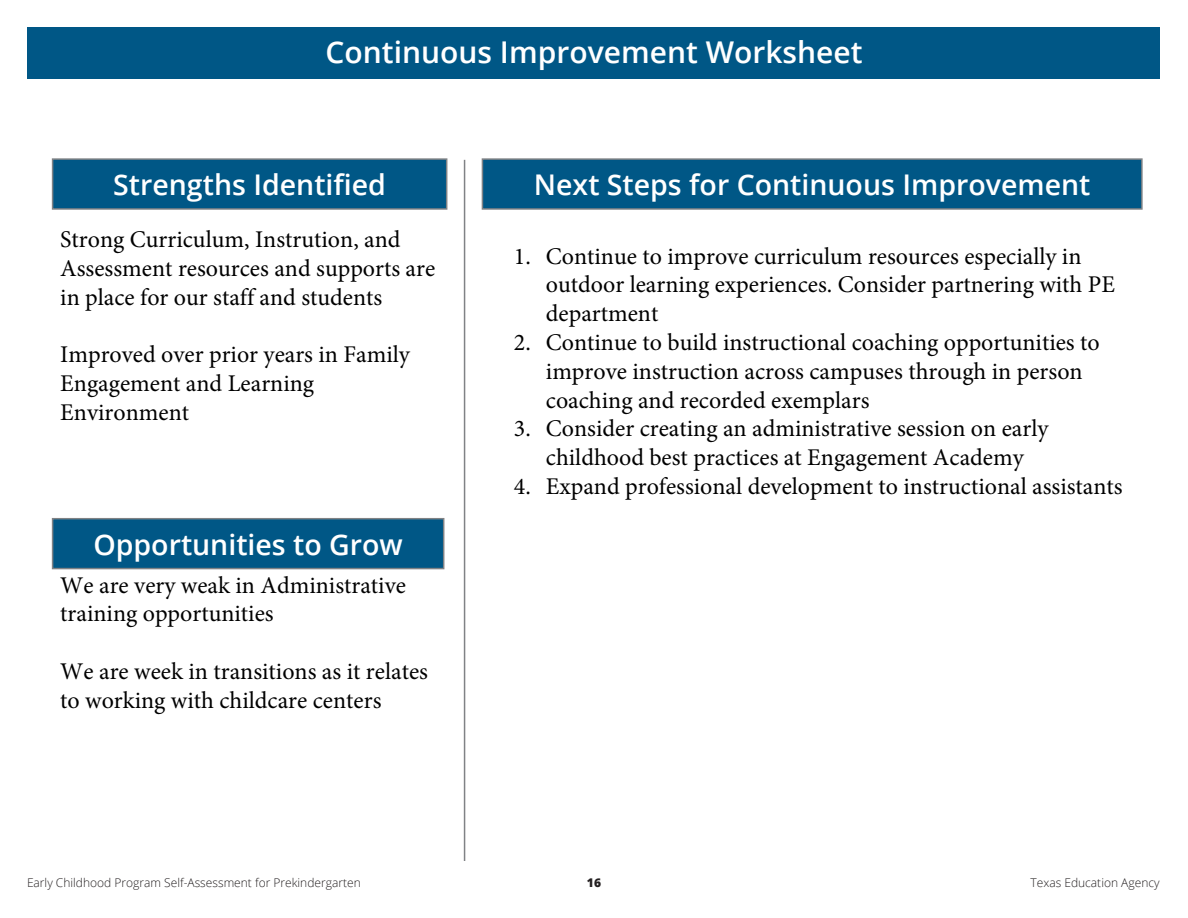
<style>
.page{position:relative;width:1188px;height:918px;background:#fff}
.page>*{position:absolute;margin:0;border:0;box-sizing:border-box;transform-origin:0 0}
.t1{font:600 30px "Open Sans";color:#fff}
.t2{font:600 28.5px "Open Sans";color:#fff}
.t3{font:24px/28.8px "Minion Pro";color:#000}
.t4{font:300 12px "Open Sans";color:#231f20}
.t5{font:800 12px "Open Sans";color:#231f20}
</style>
<div class="page">
<div style="left:28px;top:28px;width:1132px;height:51px;background:#005786"></div>
<div style="left:53px;top:159px;width:394px;height:50px;background:#005786"></div>
<div style="left:52px;top:158px;width:395px;height:52px;border:2px solid #808285"></div>
<div style="left:482px;top:159px;width:660px;height:50px;background:#005786"></div>
<div style="left:482px;top:158px;width:661px;height:52px;border:2px solid #808285"></div>
<div style="left:53px;top:519px;width:391px;height:50px;background:#005786"></div>
<div style="left:52px;top:518px;width:392px;height:51px;border:2px solid #808285"></div>
<hr style="left:464px;top:160px;width:1px;height:701px;background:#808285">
<h2 class="t1" style="left:326px;top:32px;width:538px">Continuous Improvement Worksheet</h2>
<p class="t2" style="left:113px;top:165px;width:274px">Strengths Identified</p>
<p class="t3" style="left:60px;top:225px;width:377px">Strong Curriculum, Instrution, and<br>Assessment resources and supports are in place for our staff and students</p>
<p class="t3" style="left:60px;top:340px;width:351px">Improved over prior years in Family<br>Engagement and Learning<br>Environment</p>
<p class="t2" style="left:93px;top:525px;width:311px">Opportunities to Grow</p>
<p class="t3" style="left:60px;top:571px;width:347px">We are very weak in Administrative training opportunities</p>
<p class="t3" style="left:60px;top:657px;width:369px">We are week in transitions as it relates to working with childcare centers</p>
<p class="t2" style="left:534px;top:165px;width:558px">Next Steps for Continuous Improvement</p>
<p class="t3" style="left:546px;top:242px;width:571px;text-indent:-32px">1. Continue to improve curriculum resources especially in outdoor learning experiences. Consider partnering with PE department</p>
<p class="t3" style="left:546px;top:328px;width:555px;text-indent:-32px">2. Continue to build instructional coaching opportunities to improve instruction across campuses through in person coaching and recorded exemplars</p>
<p class="t3" style="left:514px;top:414px;width:536px;text-align:center">3. Consider creating an administrative session on early childhood best practices at Engagement Academy</p>
<p class="t3" style="left:514px;top:472px;width:610px">4. Expand professional development to instructional assistants</p>
<p class="t4" style="left:27px;top:874px;width:335px">Early Childhood Program Self-Assessment for Prekindergarten</p>
<p class="t5" style="left:587px;top:873px;width:16px">16</p>
<p class="t4" style="left:1030px;top:874px;width:131px">Texas Education Agency</p>
</div>
